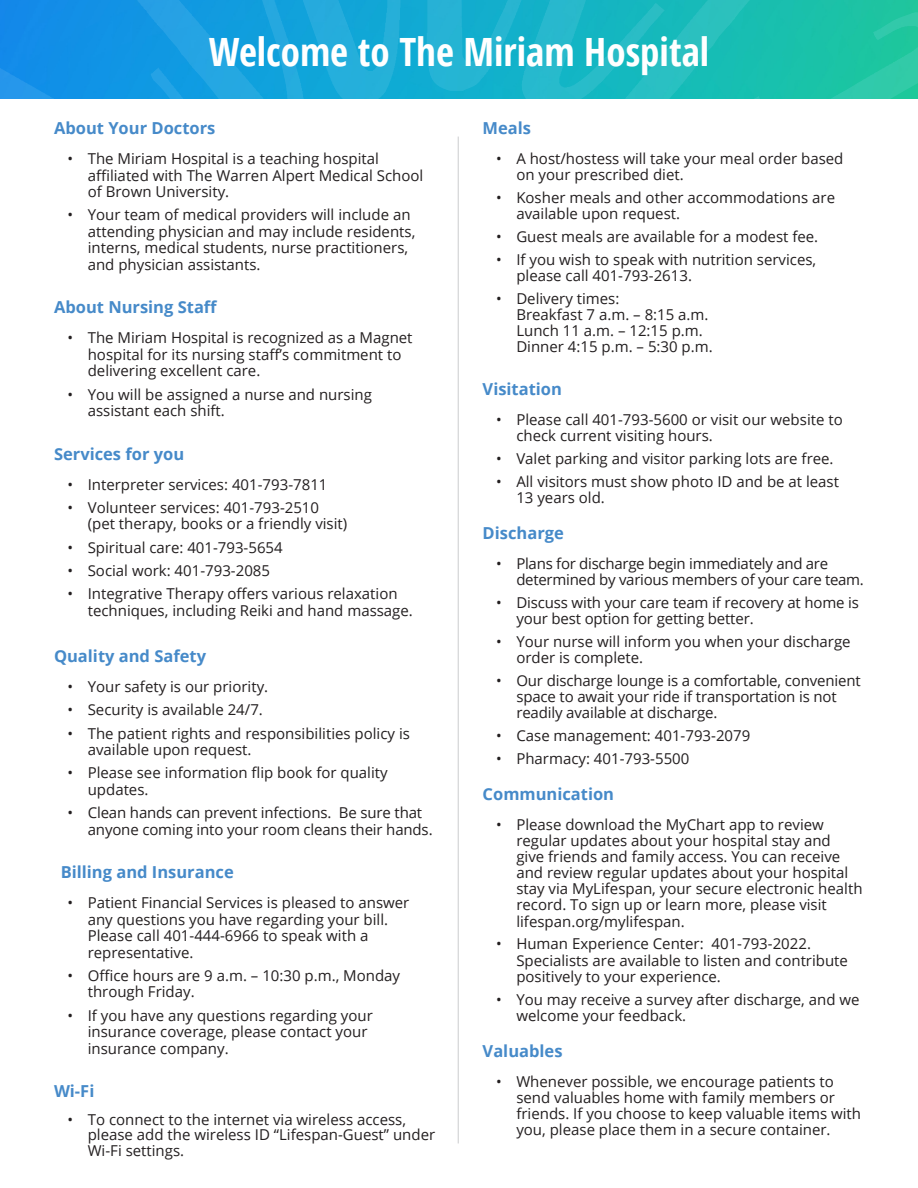
<style>
.page{position:relative;width:918px;height:1188px;background:#fff}
.page>*{position:absolute;margin:0;border:0;box-sizing:border-box;transform-origin:0 0}
.t1{font:700 condensed 39px "Open Sans";color:#fff}
.t2{font:700 16.5px "Open Sans";color:#468ac9}
.t3{font:15px/16.2px "Open Sans";color:#231f20}
.t4{font:15px/16.2px "Open Sans";letter-spacing:-.02em;color:#231f20}
</style>
<div class="page">
<img style="left:0;top:0;width:918px;height:99px">
<hr style="left:458px;top:137px;width:1px;height:1006px;background:#d1d2d4">
<p class="t1" style="left:209px;top:24px;width:502px">Welcome to The Miriam Hospital</p>
<p class="t2" style="left:54px;top:117px;width:163px">About Your Doctors</p>
<p class="t3" style="left:88px;top:150px;width:337px;text-indent:-20px">• The Miriam Hospital is a teaching hospital affiliated with The Warren Alpert Medical School of Brown University.</p>
<p class="t3" style="left:88px;top:206px;width:329px;text-indent:-20px">• Your team of medical providers will include an attending physician and may include residents, interns, medical students, nurse practitioners, and physician assistants.</p>
<p class="t2" style="left:54px;top:296px;width:165px">About Nursing Staff</p>
<p class="t3" style="left:88px;top:329px;width:326px;text-indent:-20px">• The Miriam Hospital is recognized as a Magnet hospital for its nursing staff’s commitment to delivering excellent care.</p>
<p class="t3" style="left:88px;top:386px;width:286px;text-indent:-20px">• You will be assigned a nurse and nursing assistant each shift.</p>
<p class="t2" style="left:54px;top:442px;width:132px">Services for you</p>
<p class="t3" style="left:68px;top:476px;width:261px">• Interpreter services: 401-793-7811</p>
<p class="t3" style="left:88px;top:499px;width:261px;text-indent:-20px">• Volunteer services: 401-793-2510 (pet therapy, books or a friendly visit)</p>
<p class="t3" style="left:68px;top:539px;width:217px">• Spiritual care: 401-793-5654</p>
<p class="t3" style="left:68px;top:562px;width:204px">• Social work: 401-793-2085</p>
<p class="t3" style="left:88px;top:585px;width:327px;text-indent:-20px">• Integrative Therapy offers various relaxation techniques, including Reiki and hand massage.</p>
<p class="t2" style="left:54px;top:645px;width:154px">Quality and Safety</p>
<p class="t3" style="left:68px;top:678px;width:202px">• Your safety is our priority.</p>
<p class="t3" style="left:68px;top:702px;width:197px">• Security is available 24/7.</p>
<p class="t3" style="left:88px;top:725px;width:324px;text-indent:-20px">• The patient rights and responsibilities policy is available upon request.</p>
<p class="t3" style="left:88px;top:764px;width:301px;text-indent:-20px">• Please see information flip book for quality updates.</p>
<p class="t3" style="left:88px;top:804px;width:346px;text-indent:-20px">• Clean hands can prevent infections. Be sure that anyone coming into your room cleans their hands.</p>
<p class="t2" style="left:61px;top:861px;width:175px">Billing and Insurance</p>
<p class="t3" style="left:88px;top:894px;width:323px;text-indent:-20px">• Patient Financial Services is pleased to answer any questions you have regarding your bill.<br>Please call 401-444-6966 to speak with a representative.</p>
<p class="t3" style="left:88px;top:967px;width:314px;text-indent:-20px">• Office hours are 9 a.m. – 10:30 p.m., Monday through Friday.</p>
<p class="t3" style="left:88px;top:1007px;width:287px;text-indent:-20px">• If you have any questions regarding your insurance coverage, please contact your insurance company.</p>
<p class="t2" style="left:54px;top:1079px;width:42px">Wi-Fi</p>
<p class="t3" style="left:88px;top:1112px;width:349px;line-height:15.6px;text-indent:-20px">• To connect to the internet via wireless access, please add the wireless ID “Lifespan-Guest” under<br>Wi-Fi settings.</p>
<p class="t2" style="left:483px;top:117px;width:50px">Meals</p>
<p class="t3" style="left:516px;top:150px;width:329px;text-indent:-20px">• A host/hostess will take your meal order based on your prescribed diet.</p>
<p class="t3" style="left:516px;top:189px;width:320px;text-indent:-20px">• Kosher meals and other accommodations are available upon request.</p>
<p class="t3" style="left:496px;top:228px;width:324px">• Guest meals are available for a modest fee.</p>
<p class="t3" style="left:516px;top:251px;width:301px;text-indent:-20px">• If you wish to speak with nutrition services, please call 401-793-2613.</p>
<p class="t3" style="left:516px;top:290px;width:198px;text-indent:-20px">• Delivery times:<br>Breakfast 7 a.m. – 8:15 a.m.<br>Lunch 11 a.m. – 12:15 p.m.<br>Dinner 4:15 p.m. – 5:30 p.m.</p>
<p class="t2" style="left:483px;top:378px;width:81px">Visitation</p>
<p class="t3" style="left:516px;top:411px;width:328px;text-indent:-20px">• Please call 401-793-5600 or visit our website to check current visiting hours.</p>
<p class="t3" style="left:496px;top:450px;width:339px">• Valet parking and visitor parking lots are free.</p>
<p class="t3" style="left:516px;top:473px;width:324px;text-indent:-20px">• All visitors must show photo ID and be at least<br>13 years old.</p>
<p class="t2" style="left:483px;top:522px;width:83px">Discharge</p>
<p class="t4" style="left:516px;top:555px;width:349px;text-indent:-20px">• Plans for discharge begin immediately and are determined by various members of your care team.</p>
<p class="t3" style="left:516px;top:594px;width:344px;text-indent:-20px">• Discuss with your care team if recovery at home is your best option for getting better.</p>
<p class="t3" style="left:516px;top:633px;width:336px;text-indent:-20px">• Your nurse will inform you when your discharge order is complete.</p>
<p class="t3" style="left:516px;top:672px;width:346px;text-indent:-20px">• Our discharge lounge is a comfortable, convenient space to await your ride if transportation is not readily available at discharge.</p>
<p class="t3" style="left:496px;top:727px;width:256px">• Case management: 401-793-2079</p>
<p class="t3" style="left:496px;top:750px;width:195px">• Pharmacy: 401-793-5500</p>
<p class="t2" style="left:483px;top:783px;width:133px">Communication</p>
<p class="t3" style="left:516px;top:816px;width:348px;text-indent:-20px">• Please download the MyChart app to review regular updates about your hospital stay and<br>give friends and family access. You can receive and review regular updates about your hospital stay via MyLifespan, your secure electronic health record. To sign up or learn more, please visit lifespan.org/mylifespan.</p>
<p class="t3" style="left:516px;top:936px;width:333px;text-indent:-20px">• Human Experience Center: 401-793-2022.<br>Specialists are available to listen and contribute positively to your experience.</p>
<p class="t3" style="left:516px;top:991px;width:345px;text-indent:-20px">• You may receive a survey after discharge, and we welcome your feedback.</p>
<p class="t2" style="left:483px;top:1039px;width:81px">Valuables</p>
<p class="t3" style="left:516px;top:1073px;width:346px;text-indent:-20px">• Whenever possible, we encourage patients to send valuables home with family members or friends. If you choose to keep valuable items with you, please place them in a secure container.</p>
</div>
